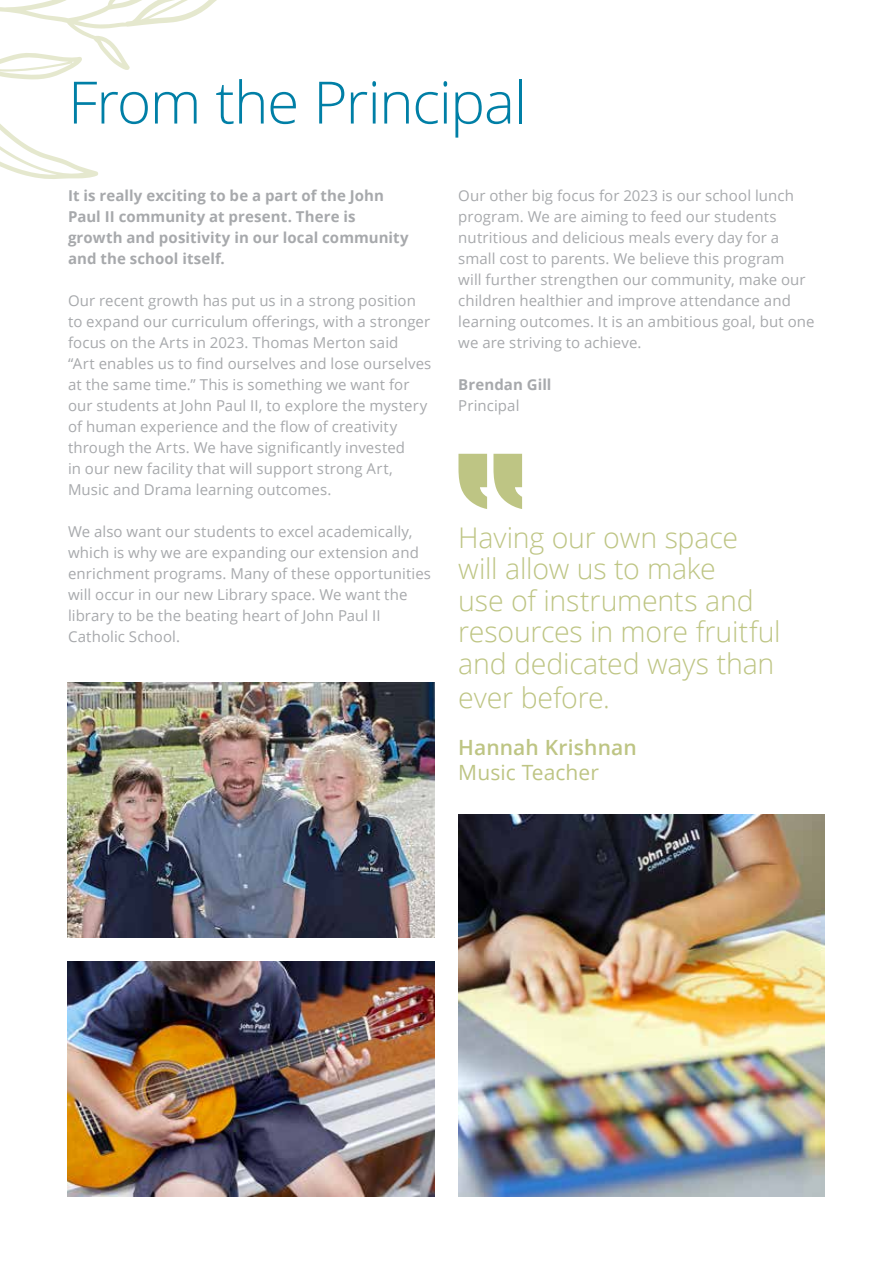
<style>
.page{position:relative;width:893px;height:1263px;background:#fff}
.page>*{position:absolute;margin:0;border:0;box-sizing:border-box;transform-origin:0 0}
.t1{font:300 58.5px "Open Sans";letter-spacing:-.025em;color:#007fa6}
.t2{font:300 28.5px/31.5px "Open Sans";letter-spacing:-.005em;color:#bec584}
.t3{font:600 21px "Open Sans";letter-spacing:.005em;color:#bec584}
.t4{font:21px "Open Sans";letter-spacing:.005em;color:#bec584}
.t5{font:15px/21px "Open Sans";letter-spacing:.005em;color:#a7a9ac}
.t6{font:700 15px/21px "Open Sans";letter-spacing:.005em;color:#a7a9ac}
</style>
<div class="page">
<img style="left:68px;top:961px;width:366px;height:235px">
<img style="left:458px;top:814px;width:367px;height:382px">
<img style="left:68px;top:683px;width:366px;height:254px">
<svg style="left:458px;top:454px;width:64px;height:55px"></svg>
<svg style="left:0;top:0;width:217px;height:179px"></svg>
<h1 class="t1" style="left:68px;top:62px;width:460px">From the Principal</h1>
<p class="t6" style="left:68px;top:185px;width:342px">It is really exciting to be a part of the John Paul II community at present. There is growth and positivity in our local community and the school itself.</p>
<p class="t5" style="left:68px;top:290px;width:365px">Our recent growth has put us in a strong position to expand our curriculum offerings, with a stronger focus on the Arts in 2023. Thomas Merton said<br>“Art enables us to find ourselves and lose ourselves at the same time.” This is something we want for our students at John Paul II, to explore the mystery of human experience and the flow of creativity through the Arts. We have significantly invested<br>in our new facility that will support strong Art, Music and Drama learning outcomes.</p>
<p class="t5" style="left:68px;top:521px;width:365px">We also want our students to excel academically, which is why we are expanding our extension and enrichment programs. Many of these opportunities will occur in our new Library space. We want the library to be the beating heart of John Paul II Catholic School.</p>
<p class="t5" style="left:458px;top:185px;width:358px">Our other big focus for 2023 is our school lunch program. We are aiming to feed our students nutritious and delicious meals every day for a small cost to parents. We believe this program<br>will further strengthen our community, make our children healthier and improve attendance and learning outcomes. It is an ambitious goal, but one we are striving to achieve.</p>
<p class="t6" style="left:458px;top:374px;width:95px">Brendan Gill</p>
<p class="t5" style="left:458px;top:395px;width:63px">Principal</p>
<h2 class="t2" style="left:458px;top:521px;width:324px">Having our own space will allow us to make<br>use of instruments and resources in more fruitful and dedicated ways than</h2>
<h2 class="t2" style="left:458px;top:681px;width:153px">ever before.</h2>
<h3 class="t3" style="left:458px;top:733px;width:180px">Hannah Krishnan</h3>
<h3 class="t4" style="left:458px;top:758px;width:142px">Music Teacher</h3>
</div>
